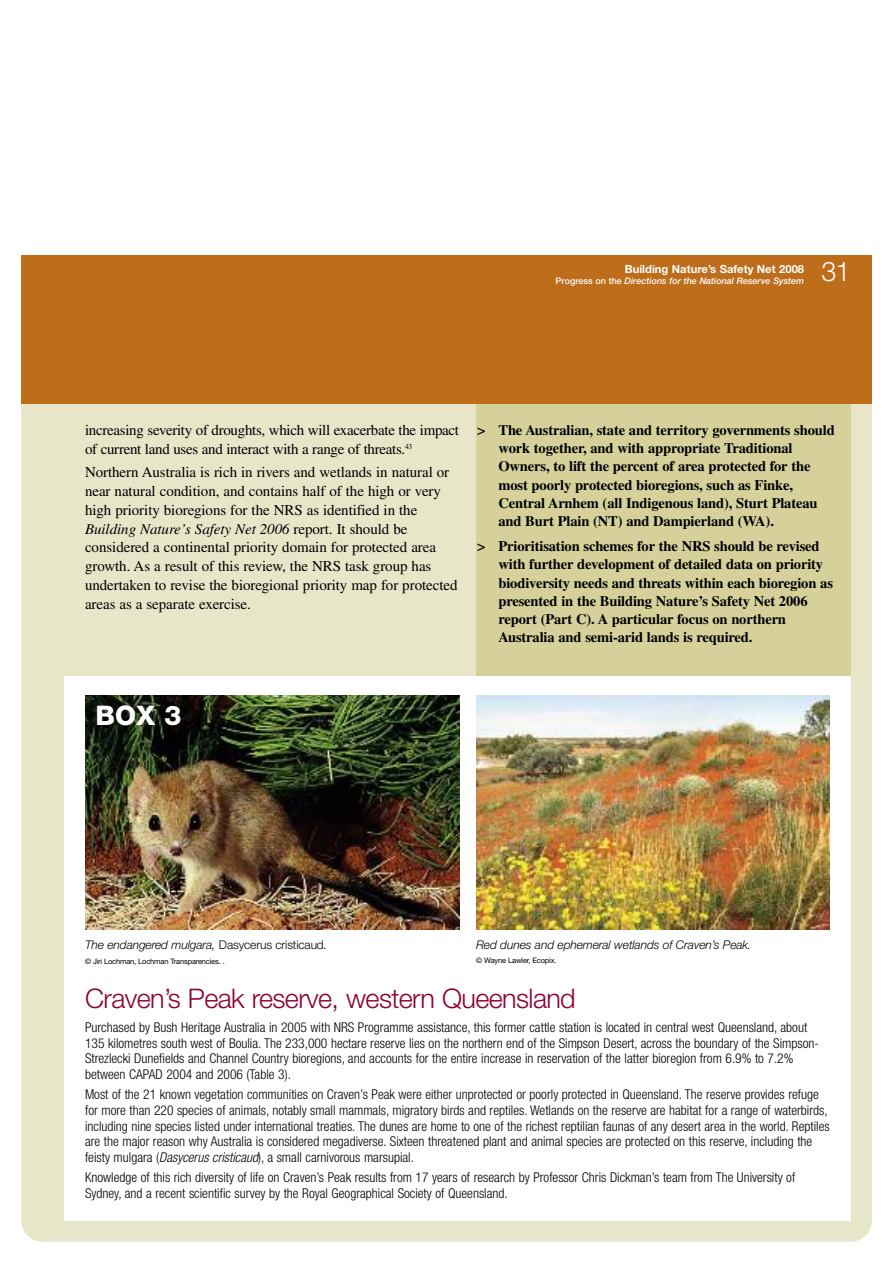
<style>
.page{position:relative;width:893px;height:1263px;background:#fff}
.page>*{position:absolute;margin:0;border:0;box-sizing:border-box;transform-origin:0 0}
.t1{font:27px "Helvetica Neue Light TT";letter-spacing:-.02em;color:#8e0031}
.t2{font:800 27px "Helvetica Neue";color:#fff}
.t3{font:27px "Helvetica Neue Light TT";color:#fff}
.t4{font:15px/18.8px "Times";letter-spacing:-.005em;color:#000}
.t5{font:700 14.55px/18.1px "Times";letter-spacing:-.01em;color:#000}
.t6{font:300 condensed 13.5px/15.8px "Helvetica Neue";color:#000}
.t7{font:12px "Helvetica Neue Light Italic TT";letter-spacing:-.01em;color:#000}
.t8{font:700 11.25px "Helvetica Neue";color:#fff}
.t9{font:italic 500 9px "Helvetica Neue";color:#fff}
.t10{font:7.5px "Helvetica Neue";letter-spacing:-.02em;color:#000}
.s1{font-style:normal}
.s2{font-style:italic}
.s3{font-family:"Helvetica Neue Light TT"}
</style>
<div class="page">
<div style="left:21px;top:255px;width:851px;height:987px;background:#e8e6c9;border-radius:21px"></div>
<div style="left:476px;top:404px;width:374px;height:271px;background:#d6d19b"></div>
<div style="left:21px;top:255px;width:851px;height:149px;background:#be6d1b"></div>
<div style="left:64px;top:676px;width:786px;height:544px;background:#fff"></div>
<img style="left:85px;top:695px;width:374px;height:234px">
<img style="left:476px;top:695px;width:353px;height:234px">
<p class="t8" style="left:625px;top:262px;width:181px">Building Nature’s Safety Net 2008</p>
<p class="t9" style="left:556px;top:278px;width:250px"><span class="s1">Progress on the</span> Directions for the National Reserve System</p>
<h1 class="t3" style="left:821px;top:255px;width:30px">31</h1>
<p class="t4" style="left:85px;top:423px;width:376px">increasing severity of droughts, which will exacerbate the impact of current land uses and interact with a range of threats.<sup>43</sup></p>
<p class="t4" style="left:85px;top:464px;width:374px">Northern Australia is rich in rivers and wetlands in natural or near natural condition, and contains half of the high or very high priority bioregions for the NRS as identified in the <span class="s2">Building Nature’s Safety Net 2006</span> report. It should be considered a continental priority domain for protected area growth. As a result of this review, the NRS task group has undertaken to revise the bioregional priority map for protected areas as a separate exercise.</p>
<p class="t5" style="left:498px;top:423px;width:338px;text-indent:-21px">&gt; The Australian, state and territory governments should work together, and with appropriate Traditional Owners, to lift the percent of area protected for the most poorly protected bioregions, such as Finke, Central Arnhem (all Indigenous land), Sturt Plateau and Burt Plain (NT) and Dampierland (WA).</p>
<p class="t5" style="left:498px;top:539px;width:336px;text-indent:-21px">&gt; Prioritisation schemes for the NRS should be revised with further development of detailed data on priority biodiversity needs and threats within each bioregion as presented in the Building Nature’s Safety Net 2006 report (Part C). A particular focus on northern Australia and semi-arid lands is required.</p>
<h1 class="t2" style="left:96px;top:705px;width:87px">BOX 3</h1>
<p class="t7" style="left:85px;top:938px;width:244px">The endangered mulgara, <span class="s3">Dasycerus cristicaud</span>.</p>
<p class="t10" style="left:85px;top:958px;width:141px">© Jiri Lochman, Lochman Transparencies. .</p>
<p class="t7" style="left:476px;top:938px;width:277px">Red dunes and ephemeral wetlands of Craven’s Peak.</p>
<p class="t10" style="left:476px;top:958px;width:82px">© Wayne Lawler, Ecopix.</p>
<h1 class="t1" style="left:85px;top:981px;width:492px">Craven’s Peak reserve, western Queensland</h1>
<p class="t6" style="left:85px;top:1020px;width:735px">Purchased by Bush Heritage Australia in 2005 with NRS Programme assistance, this former cattle station is located in central west Queensland, about 135 kilometres south west of Boulia. The 233,000 hectare reserve lies on the northern end of the Simpson Desert, across the boundary of the Simpson-Strezlecki Dunefields and Channel Country bioregions, and accounts for the entire increase in reservation of the latter bioregion from 6.9% to 7.2% between CAPAD 2004 and 2006 (Table 3).</p>
<p class="t6" style="left:85px;top:1087px;width:746px">Most of the 21 known vegetation communities on Craven’s Peak were either unprotected or poorly protected in Queensland. The reserve provides refuge for more than 220 species of animals, notably small mammals, migratory birds and reptiles. Wetlands on the reserve are habitat for a range of waterbirds, including nine species listed under international treaties. The dunes are home to one of the richest reptilian faunas of any desert area in the world. Reptiles are the major reason why Australia is considered megadiverse. Sixteen threatened plant and animal species are protected on this reserve, including the feisty mulgara (<span class="s2">Dasycerus cristicaud</span>), a small carnivorous marsupial.</p>
<p class="t6" style="left:85px;top:1170px;width:712px">Knowledge of this rich diversity of life on Craven’s Peak results from 17 years of research by Professor Chris Dickman’s team from The University of<br>Sydney, and a recent scientific survey by the Royal Geographical Society of Queensland.</p>
</div>
